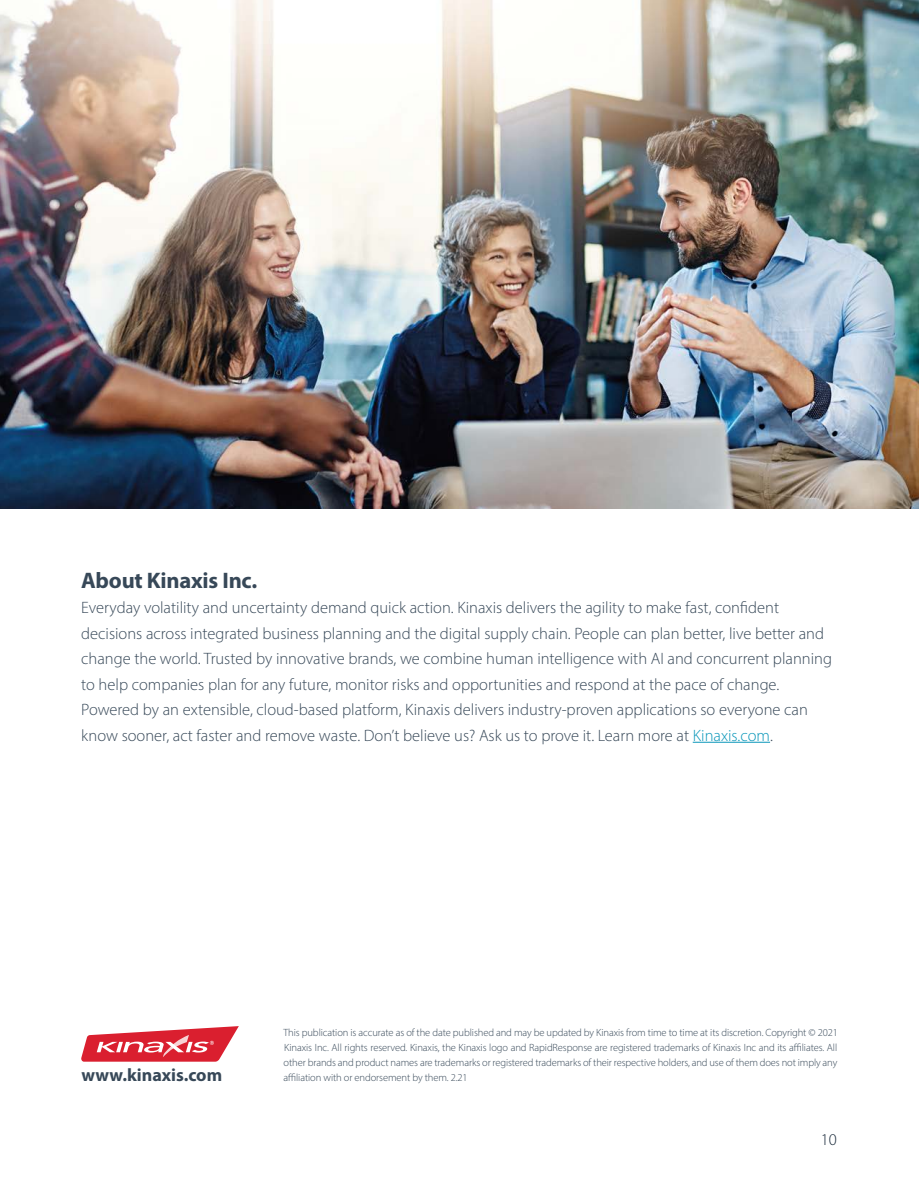
<style>
.page{position:relative;width:919px;height:1189px;background:#fff}
.page>*{position:absolute;margin:0;border:0;box-sizing:border-box;transform-origin:0 0}
.t1{font:700 22.5px "Myriad Pro";letter-spacing:-.01em;color:#374858}
.Website{font:700 18px "Myriad Pro";color:#374858}
.Body_Copy{font:300 16.5px/25.5px "Myriad Pro";color:#374858}
.t2{font:300 16.5px "Myriad Pro";color:#1e2e3e}
.t3{font:300 10.5px/15px "Myriad Pro";letter-spacing:-.01em;color:#374858;text-align:justify}
.s1{color:#0896b9}
</style>
<div class="page">
<img style="left:0;top:0;width:918px;height:509px">
<svg style="left:81px;top:1026px;width:158px;height:35px"></svg>
<hr style="left:692px;top:741px;width:78px;height:1px;background:#0896b9">
<h3 class="t1" style="left:81px;top:565px;width:177px">About Kinaxis Inc.</h3>
<p class="Body_Copy" style="left:81px;top:594px;width:752px">Everyday volatility and uncertainty demand quick action. Kinaxis delivers the agility to make fast, confident decisions across integrated business planning and the digital supply chain. People can plan better, live better and change the world. Trusted by innovative brands, we combine human intelligence with AI and concurrent planning to help companies plan for any future, monitor risks and opportunities and respond at the pace of change.<br>Powered by an extensible, cloud-based platform, Kinaxis delivers industry-proven applications so everyone can know sooner, act faster and remove waste. Don’t believe us? Ask us to prove it. Learn more at <span class="s1">Kinaxis.com</span>.</p>
<p class="t3" style="left:283px;top:1024px;width:556px">This publication is accurate as of the date published and may be updated by Kinaxis from time to time at its discretion. Copyright © 2021<br>Kinaxis Inc. All rights reserved. Kinaxis, the Kinaxis logo and RapidResponse are registered trademarks of Kinaxis Inc and its affiliates. All other brands and product names are trademarks or registered trademarks of their respective holders, and use of them does not imply any</p>
<p class="Website" style="left:82px;top:1062px;width:142px">www.kinaxis.com</p>
<p class="t3" style="left:283px;top:1069px;width:185px">affiliation with or endorsement by them. 2.21</p>
<p class="t2" style="left:820px;top:1129px;width:18px">10</p>
</div>
